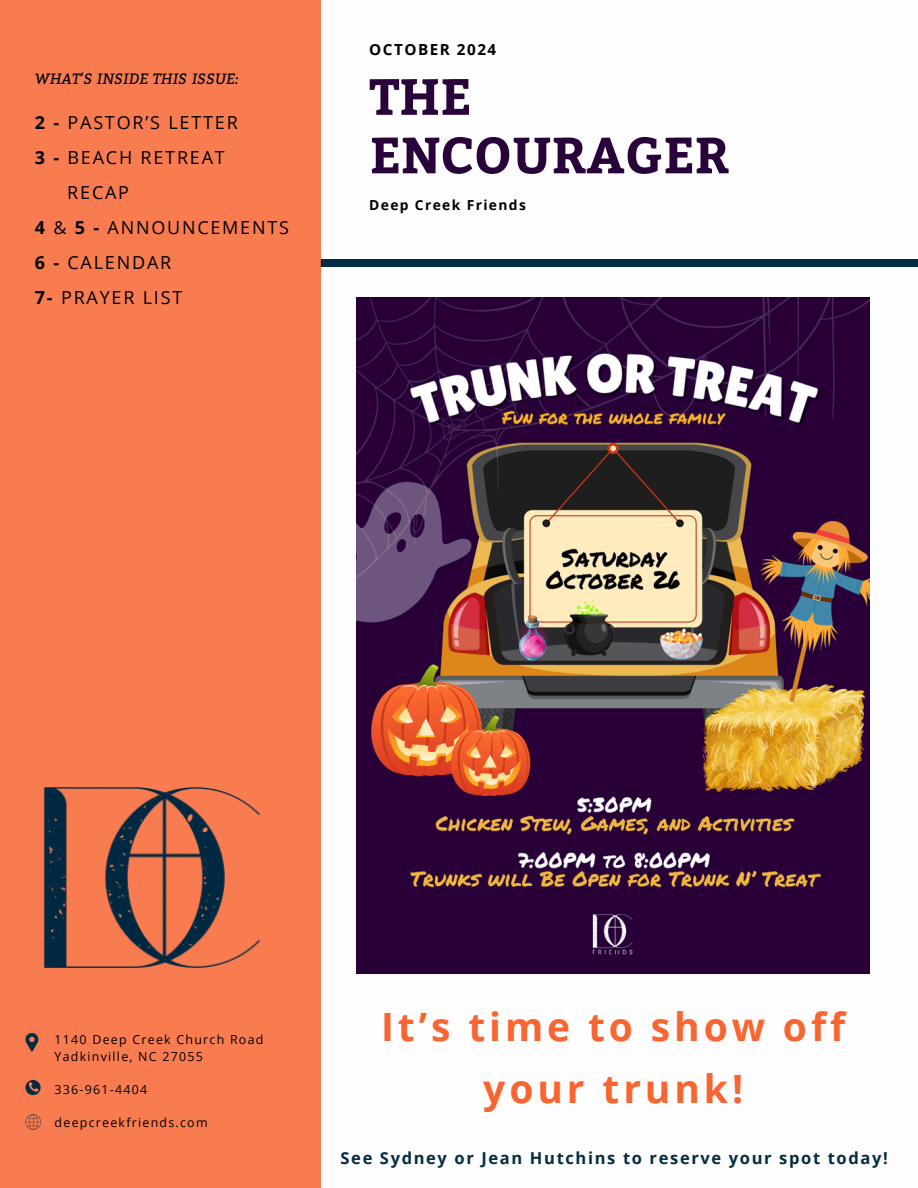
<style>
.page{position:relative;width:918px;height:1188px;background:#fff}
.page>*{position:absolute;margin:0;border:0;box-sizing:border-box;transform-origin:0 0}
.t1{font:700 50.7px/58.5px "Bitter";color:#29043b}
.t2{font:700 39px/61.8px "Open Sans";letter-spacing:.1em;color:#f86531;text-align:center}
.t3{font:18px "Open Sans";letter-spacing:.1em;color:#000}
.t4{font:700 16.5px "Open Sans";letter-spacing:.1em;color:#042c41}
.t5{font:700 15.3px "Open Sans";letter-spacing:.1em;color:#000}
.t6{font:italic 15px "Bitter";color:#000}
.t7{font:700 13.8px "Open Sans";letter-spacing:.1em;color:#000}
.t8{font:12.45px "Open Sans";letter-spacing:.1em;color:#000}
.s1{font-weight:700}
</style>
<div class="page">
<div style="left:320px;top:259px;width:598px;height:8px;background:#042c42"></div>
<div style="left:0;top:0;width:320px;height:1188px;background:#f87c50"></div>
<img style="left:32px;top:649px;width:387px;height:509px">
<img style="left:357px;top:297px;width:513px;height:676px">
<svg style="left:25px;top:1033px;width:13px;height:19px"></svg>
<svg style="left:25px;top:1080px;width:16px;height:15px"></svg>
<svg style="left:25px;top:1114px;width:16px;height:16px"></svg>
<p class="t6" style="left:35px;top:68px;width:206px">WHAT'S INSIDE THIS ISSUE:</p>
<p class="t3" style="left:35px;top:110px;width:204px"><span class="s1">2 -</span> PASTOR’S LETTER</p>
<p class="t3" style="left:35px;top:145px;width:191px"><span class="s1">3 -</span> BEACH RETREAT</p>
<p class="t3" style="left:67px;top:180px;width:63px">RECAP</p>
<p class="t3" style="left:35px;top:215px;width:256px"><span class="s1">4</span> &amp; <span class="s1">5 -</span> ANNOUNCEMENTS</p>
<p class="t3" style="left:35px;top:250px;width:138px"><span class="s1">6 -</span> CALENDAR</p>
<p class="t3" style="left:35px;top:285px;width:149px"><span class="s1">7-</span> PRAYER LIST</p>
<p class="t5" style="left:369px;top:38px;width:129px">OCTOBER 2024</p>
<p class="t1" style="left:369px;top:65px;width:361px">THE<br>ENCOURAGER</p>
<p class="t7" style="left:369px;top:195px;width:158px">Deep Creek Friends</p>
<p class="t8" style="left:55px;top:1031px;width:210px">1140 Deep Creek Church Road</p>
<p class="t8" style="left:55px;top:1047px;width:150px">Yadkinville, NC 27055</p>
<p class="t8" style="left:55px;top:1081px;width:94px">336-961-4404</p>
<p class="t8" style="left:55px;top:1114px;width:154px">deepcreekfriends.com</p>
<h3 class="t2" style="left:381px;top:995px;width:465px">It’s time to show off your trunk!</h3>
<h5 class="t4" style="left:341px;top:1146px;width:549px">See Sydney or Jean Hutchins to reserve your spot today!</h5>
</div>
